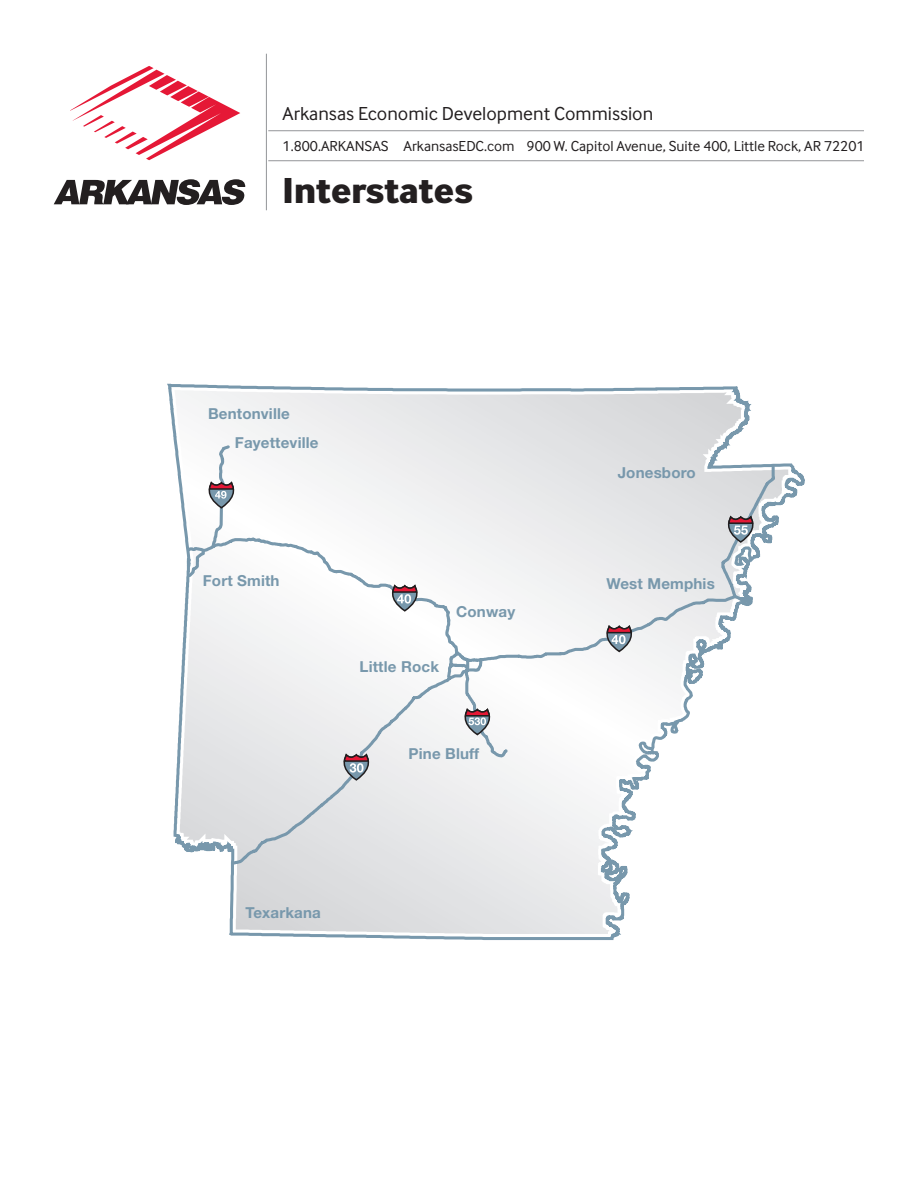
<style>
.page{position:relative;width:918px;height:1188px;background:#fff}
.page>*{position:absolute;margin:0;border:0;box-sizing:border-box;transform-origin:0 0}
.t1{font:800 37.5px "Inter Face";color:#231f20}
.t2{font:19.5px "Inter Face";color:#231f20}
.t3{font:700 15.15px "Helvetica Neue LT Std";letter-spacing:.01em;color:#7898ac}
.t4{font:15px "Inter Face";color:#231f20}
</style>
<div class="page">
<svg style="left:167px;top:383px;width:638px;height:557px"></svg>
<svg style="left:185px;top:443px;width:592px;height:423px"></svg>
<svg style="left:387px;top:583px;width:36px;height:30px"></svg>
<svg style="left:601px;top:623px;width:36px;height:30px"></svg>
<svg style="left:459px;top:707px;width:36px;height:29px"></svg>
<svg style="left:338px;top:752px;width:36px;height:30px"></svg>
<svg style="left:723px;top:514px;width:36px;height:30px"></svg>
<svg style="left:203px;top:480px;width:36px;height:30px"></svg>
<hr style="left:266px;top:54px;width:1px;height:156px;background:#939598">
<hr style="left:268px;top:130px;width:596px;height:1px;background:#939598">
<hr style="left:268px;top:160px;width:596px;height:1px;background:#939598">
<svg style="left:54px;top:179px;width:191px;height:26px"></svg>
<svg style="left:70px;top:66px;width:170px;height:94px"></svg>
<p class="t2" style="left:283px;top:102px;width:372px">Arkansas Economic Development Commission</p>
<p class="t4" style="left:283px;top:138px;width:583px">1.800.ARKANSAS ArkansasEDC.com 900 W. Capitol Avenue, Suite 400, Little Rock, AR 72201</p>
<p class="t1" style="left:283px;top:168px;width:192px">Interstates</p>
<p class="t3" style="left:208px;top:404px;width:83px">Bentonville</p>
<p class="t3" style="left:235px;top:433px;width:85px">Fayetteville</p>
<p class="t3" style="left:618px;top:463px;width:80px">Jonesboro</p>
<p class="t3" style="left:203px;top:571px;width:78px">Fort Smith</p>
<p class="t3" style="left:607px;top:574px;width:110px">West Memphis</p>
<p class="t3" style="left:360px;top:657px;width:81px">Little Rock</p>
<p class="t3" style="left:456px;top:602px;width:61px">Conway</p>
<p class="t3" style="left:246px;top:904px;width:77px">Texarkana</p>
<p class="t3" style="left:409px;top:744px;width:72px">Pine Bluff</p>
</div>
